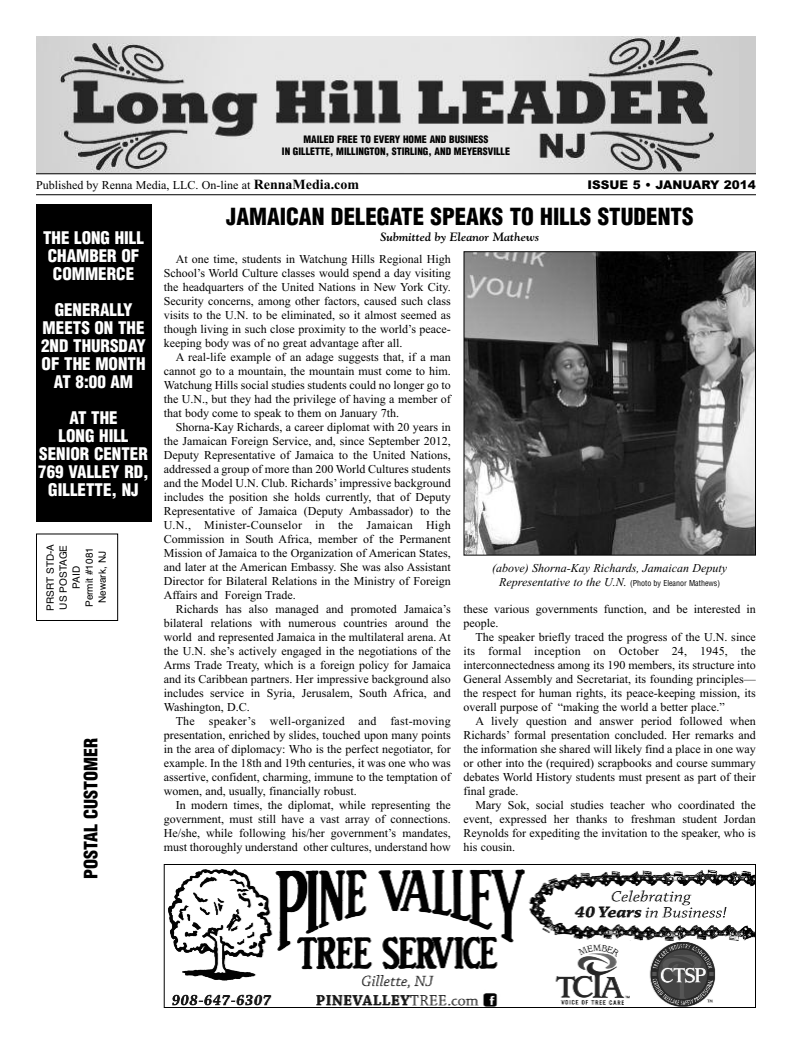
<style>
.page{position:relative;width:792px;height:1044px;background:#fff}
.page>*{position:absolute;margin:0;border:0;box-sizing:border-box;transform-origin:0 0}
.t1{font:900 condensed 23px "Helvetica";color:#000}
.t2{font:900 condensed 18px "Helvetica";color:#000}
.t3{font:900 condensed 17px/18px "Helvetica";color:#fff;text-align:center}
.t4{font:12px/14px "Times New Roman";color:#000;text-align:justify}
.t5{font:italic 12px/14px "Times New Roman";color:#000;text-align:center}
.t6{font:italic 700 12px "Goudy";color:#000}
.t7{font:900 12px "Arial";color:#000}
.t8{font:900 condensed 10px/12px "Helvetica";color:#000;text-align:center}
.t9{font:10px/13px "Helvetica";color:#000;text-align:center}
.s1{font-weight:700;font-size:14px}
.s2{font-family:"Helvetica";font-style:normal;font-stretch:condensed;font-size:8px}
</style>
<div class="page">
<div style="left:36px;top:36px;width:720px;height:137px;background:#ccc"></div>
<img style="left:59px;top:36px;width:657px;height:137px">
<hr style="left:36px;top:173px;width:720px;height:1px;background:#000">
<hr style="left:36px;top:194px;width:720px;height:1px;background:#000">
<div style="left:36px;top:533px;width:82px;height:88px;border:1px solid #000"></div>
<div style="left:36px;top:204px;width:115px;height:318px;background:#000"></div>
<img style="left:168px;top:869px;width:586px;height:137px">
<div style="left:164px;top:864px;width:592px;height:144px;border:1px solid #000"></div>
<img style="left:466px;top:253px;width:288px;height:301px">
<div style="left:464px;top:251px;width:292px;height:305px;border:1px solid #000"></div>
<p class="t8" style="left:282px;top:134px;width:230px">MAILED FREE TO EVERY HOME AND BUSINESS<br>IN GILLETTE, MILLINGTON, STIRLING, AND MEYERSVILLE</p>
<p class="t4" style="left:36px;top:178px;width:325px">Published by Renna Media, LLC. On-line at <span class="s1">RennaMedia.com</span></p>
<p class="t7" style="left:588px;top:177px;width:170px">ISSUE 5 • JANUARY 2014</p>
<h3 class="t3" style="left:43px;top:230px;width:102px">THE LONG HILL<br>CHAMBER OF<br>COMMERCE</h3>
<h3 class="t3" style="left:41px;top:302px;width:106px">GENERALLY<br>MEETS ON THE<br>2ND THURSDAY<br>OF THE MONTH<br>AT 8:00 AM</h3>
<h3 class="t3" style="left:38px;top:410px;width:112px">AT THE<br>LONG HILL<br>SENIOR CENTER<br>769 VALLEY RD,<br>GILLETTE, NJ</h3>
<p class="t9" style="left:44px;top:611px;width:68px;rotate:-90deg">PRSRT STD-A<br>US POSTAGE<br>PAID<br>Permit #1081<br>Newark, NJ</p>
<h2 class="t2" style="left:81px;top:879px;width:142px;rotate:-90deg">POSTAL CUSTOMER</h2>
<h1 class="t1" style="left:226px;top:204px;width:469px">JAMAICAN DELEGATE SPEAKS TO HILLS STUDENTS</h1>
<p class="t6" style="left:380px;top:230px;width:160px">Submitted by Eleanor Mathews</p>
<p class="t4" style="left:164px;top:252px;width:289px;text-indent:12px">At one time, students in Watchung Hills Regional High School’s World Culture classes would spend a day visiting the headquarters of the United Nations in New York City.<br>Security concerns, among other factors, caused such class visits to the U.N. to be eliminated, so it almost seemed as though living in such close proximity to the world’s peace&shy;keeping body was of no great advantage after all.</p>
<p class="t4" style="left:164px;top:350px;width:289px;text-indent:12px">A real-life example of an adage suggests that, if a man cannot go to a mountain, the mountain must come to him.<br>Watchung Hills social studies students could no longer go to the U.N., but they had the privilege of having a member of that body come to speak to them on January 7th.</p>
<p class="t4" style="left:164px;top:420px;width:289px;text-indent:12px">Shorna-Kay Richards, a career diplomat with 20 years in the Jamaican Foreign Service, and, since September 2012, Deputy Representative of Jamaica to the United Nations, addressed a group of more than 200 World Cultures students and the Model U.N. Club. Richards’ impressive background includes the position she holds currently, that of Deputy Representative of Jamaica (Deputy Ambassador) to the U.N., Minister-Counselor in the Jamaican High Commission in South Africa, member of the Permanent Mission of Jamaica to the Organization of American States, and later at the American Embassy. She was also Assistant Director for Bilateral Relations in the Ministry of Foreign Affairs and Foreign Trade.</p>
<p class="t4" style="left:164px;top:602px;width:289px;text-indent:12px">Richards has also managed and promoted Jamaica’s bilateral relations with numerous countries around the world and represented Jamaica in the multilateral arena. At the U.N. she’s actively engaged in the negotiations of the Arms Trade Treaty, which is a foreign policy for Jamaica and its Caribbean partners. Her impressive background also includes service in Syria, Jerusalem, South Africa, and Washington, D.C.</p>
<p class="t4" style="left:164px;top:714px;width:289px;text-indent:12px">The speaker’s well-organized and fast-moving presentation, enriched by slides, touched upon many points in the area of diplomacy: Who is the perfect negotiator, for example. In the 18th and 19th centuries, it was one who was assertive, confident, charming, immune to the temptation of women, and, usually, financially robust.</p>
<p class="t4" style="left:164px;top:798px;width:289px;text-indent:12px">In modern times, the diplomat, while representing the government, must still have a vast array of connections.<br>He/she, while following his/her government’s mandates, must thoroughly understand other cultures, understand how</p>
<p class="t5" style="left:492px;top:561px;width:237px">(above) Shorna-Kay Richards, Jamaican Deputy<br>Representative to the U.N. <span class="s2">(Photo by Eleanor Mathews)</span></p>
<p class="t4" style="left:463px;top:602px;width:294px">these various governments function, and be interested in people.</p>
<p class="t4" style="left:463px;top:630px;width:294px;text-indent:12px">The speaker briefly traced the progress of the U.N. since its formal inception on October 24, 1945, the interconnectedness among its 190 members, its structure into General Assembly and Secretariat, its founding principles— the respect for human rights, its peace-keeping mission, its overall purpose of “making the world a better place.”</p>
<p class="t4" style="left:463px;top:714px;width:294px;text-indent:12px">A lively question and answer period followed when Richards’ formal presentation concluded. Her remarks and the information she shared will likely find a place in one way or other into the (required) scrapbooks and course summary debates World History students must present as part of their final grade.</p>
<p class="t4" style="left:463px;top:798px;width:294px;text-indent:12px">Mary Sok, social studies teacher who coordinated the event, expressed her thanks to freshman student Jordan Reynolds for expediting the invitation to the speaker, who is his cousin.</p>
</div>
